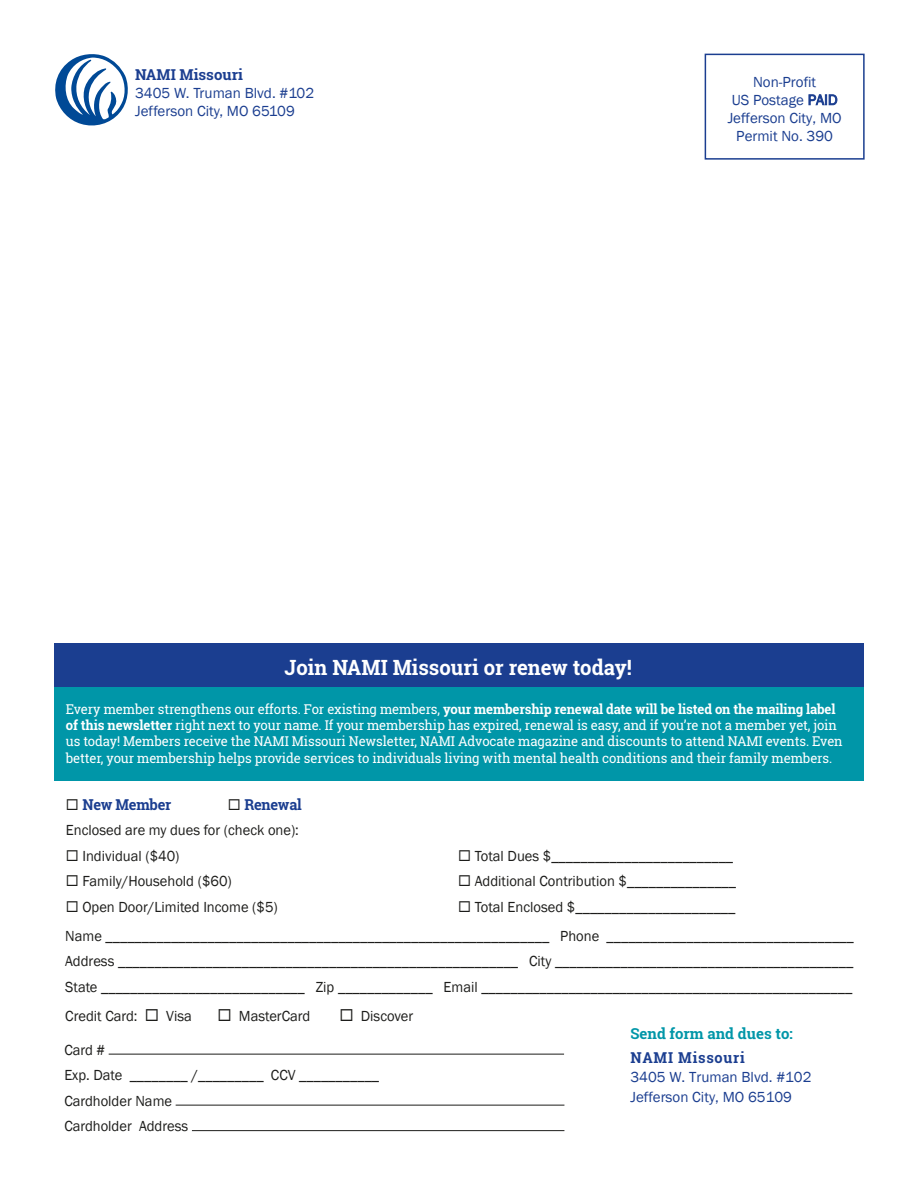
<style>
.page{position:relative;width:918px;height:1188px;background:#fff}
.page>*{position:absolute;margin:0;border:0;box-sizing:border-box;transform-origin:0 0}
.text{font:700 21px "Roboto Slab";color:#fff}
.text-2{font:15px "Franklin Gothic";color:#1d1d1b}
.t1{font:15px/19.5px "Franklin Gothic";color:#1b3e90}
.t2{font:15px/18px "Franklin Gothic";color:#1b3e90;text-align:center}
.t3{font:700 15px/24px "Roboto Slab";color:#0096a8}
.t4{font:700 15px "Roboto Slab";letter-spacing:-.02em;color:#1b3e90}
.t5{font:700 15px "Roboto Slab";color:#1b3e90}
.text-3{font:13.5px/16.2px "Roboto Slab";letter-spacing:-.01em;color:#fff}
.s1{font-weight:700}
.s2{color:#1d1d1b}
.s3{color:#1b3e90}
</style>
<div class="page">
<div style="left:705px;top:54px;width:160px;height:106px;border:2px solid #1b3e90"></div>
<svg style="left:55px;top:54px;width:73px;height:72px"></svg>
<div style="left:54px;top:644px;width:810px;height:45px;background:#1b3e90"></div>
<div style="left:54px;top:687px;width:810px;height:93px;background:#0096a8"></div>
<hr style="left:109px;top:1054px;width:455px;height:1px;background:#1d1d1b">
<hr style="left:176px;top:1105px;width:388px;height:1px;background:#1d1d1b">
<hr style="left:192px;top:1130px;width:372px;height:1px;background:#1d1d1b">
<p class="t5" style="left:135px;top:64px;width:109px">NAMI Missouri</p>
<p class="t1" style="left:135px;top:83px;width:181px">3405 W. Truman Blvd. #102</p>
<p class="t1" style="left:135px;top:101px;width:161px">Jefferson City, MO 65109</p>
<p class="t2" style="left:728px;top:73px;width:115px">Non-Profit<br>US Postage PAID<br>Jefferson City, MO<br>Permit No. 390</p>
<p class="text" style="left:285px;top:653px;width:349px">Join NAMI Missouri or renew today!</p>
<p class="text-3" style="left:66px;top:701px;width:778px">Every member strengthens our efforts. For existing members, <span class="s1">your membership renewal date will be listed on the mailing label of this newsletter</span> right next to your name. If your membership has expired, renewal is easy, and if you’re not a member yet, join us today! Members receive the NAMI Missouri Newsletter, NAMI Advocate magazine and discounts to attend NAMI events. Even better, your membership helps provide services to individuals living with mental health conditions and their family members.</p>
<p class="t4" style="left:66px;top:794px;width:107px"><span class="s2">◻</span> New Member</p>
<p class="t4" style="left:228px;top:794px;width:75px"><span class="s2">◻</span> Renewal</p>
<p class="text-2" style="left:66px;top:821px;width:235px">Enclosed are my dues for (check one):</p>
<p class="text-2" style="left:66px;top:846px;width:115px">◻ Individual ($40)</p>
<p class="text-2" style="left:66px;top:872px;width:168px">◻ Family/Household ($60)</p>
<p class="text-2" style="left:66px;top:897px;width:214px">◻ Open Door/Limited Income ($5)</p>
<p class="text-2" style="left:458px;top:847px;width:277px">◻ Total Dues $_________________________</p>
<p class="text-2" style="left:458px;top:872px;width:279px">◻ Additional Contribution $_______________</p>
<p class="text-2" style="left:458px;top:898px;width:279px">◻ Total Enclosed $______________________</p>
<p class="text-2" style="left:65px;top:926px;width:790px">Name _____________________________________________________________ Phone __________________________________</p>
<p class="text-2" style="left:65px;top:952px;width:790px">Address _______________________________________________________ City _________________________________________</p>
<p class="text-2" style="left:65px;top:977px;width:789px">State ____________________________ Zip _____________ Email ___________________________________________________</p>
<p class="t3" style="left:630px;top:1021px;width:164px">Send form and dues to:<br><span class="s3">NAMI Missouri</span></p>
<p class="t1" style="left:630px;top:1068px;width:183px">3405 W. Truman Blvd. #102<br>Jefferson City, MO 65109</p>
<p class="text-2" style="left:65px;top:1006px;width:128px">Credit Card: ◻ Visa</p>
<p class="text-2" style="left:217px;top:1006px;width:94px">◻ MasterCard</p>
<p class="text-2" style="left:339px;top:1006px;width:75px">◻ Discover</p>
<p class="text-2" style="left:64px;top:1040px;width:42px">Card #</p>
<p class="text-2" style="left:64px;top:1066px;width:316px">Exp. Date ________ /_________ CCV ___________</p>
<p class="text-2" style="left:64px;top:1091px;width:109px">Cardholder Name</p>
<p class="text-2" style="left:64px;top:1117px;width:125px">Cardholder Address</p>
</div>
